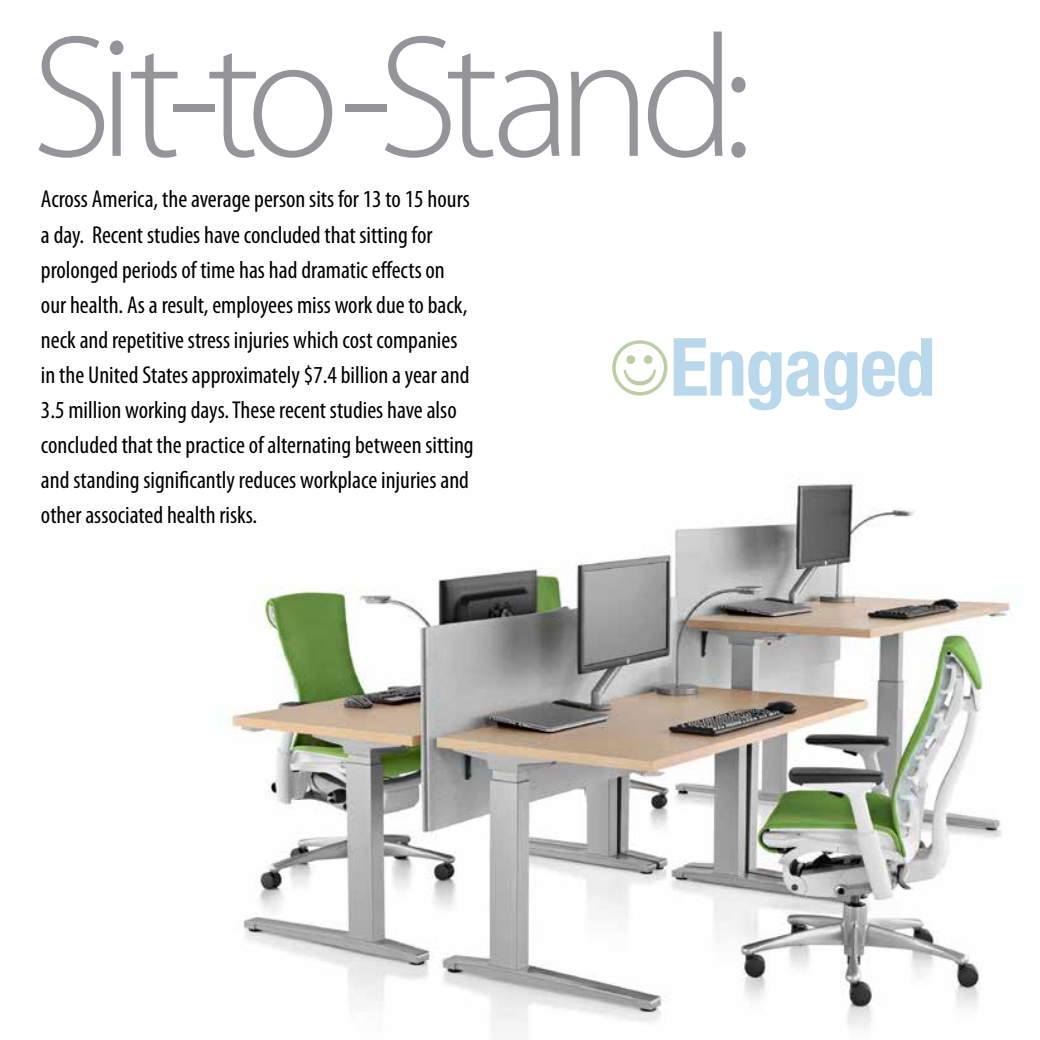
<style>
.page{position:relative;width:1040px;height:1040px;background:#fff}
.page>*{position:absolute;margin:0;border:0;box-sizing:border-box;transform-origin:0 0}
.t1{font:300 175px "Myriad Pro";letter-spacing:-.08em;color:#939598}
.t2{font:700 condensed 80.5px "Helvetica Neue";letter-spacing:-.02em;color:#bad8eb}
.t3{font:condensed 24.5px/35px "Myriad Pro";color:#000}
.s1{color:#bdcda4}
</style>
<div class="page">
<img style="left:228px;top:479px;width:783px;height:553px">
<h1 class="t1" style="left:31px;top:-8px;width:723px">Sit-to-Stand:</h1>
<p class="t3" style="left:41px;top:181px;width:434px">Across America, the average person sits for 13 to 15 hours a day. Recent studies have concluded that sitting for prolonged periods of time has had dramatic effects on our health. As a result, employees miss work due to back, neck and repetitive stress injuries which cost companies in the United States approximately $7.4 billion a year and 3.5 million working days. These recent studies have also concluded that the practice of alternating between sitting and standing significantly reduces workplace injuries and other associated health risks.</p>
<h2 class="t2" style="left:604px;top:300px;width:333px"><span class="s1">☺</span>Engaged</h2>
</div>
